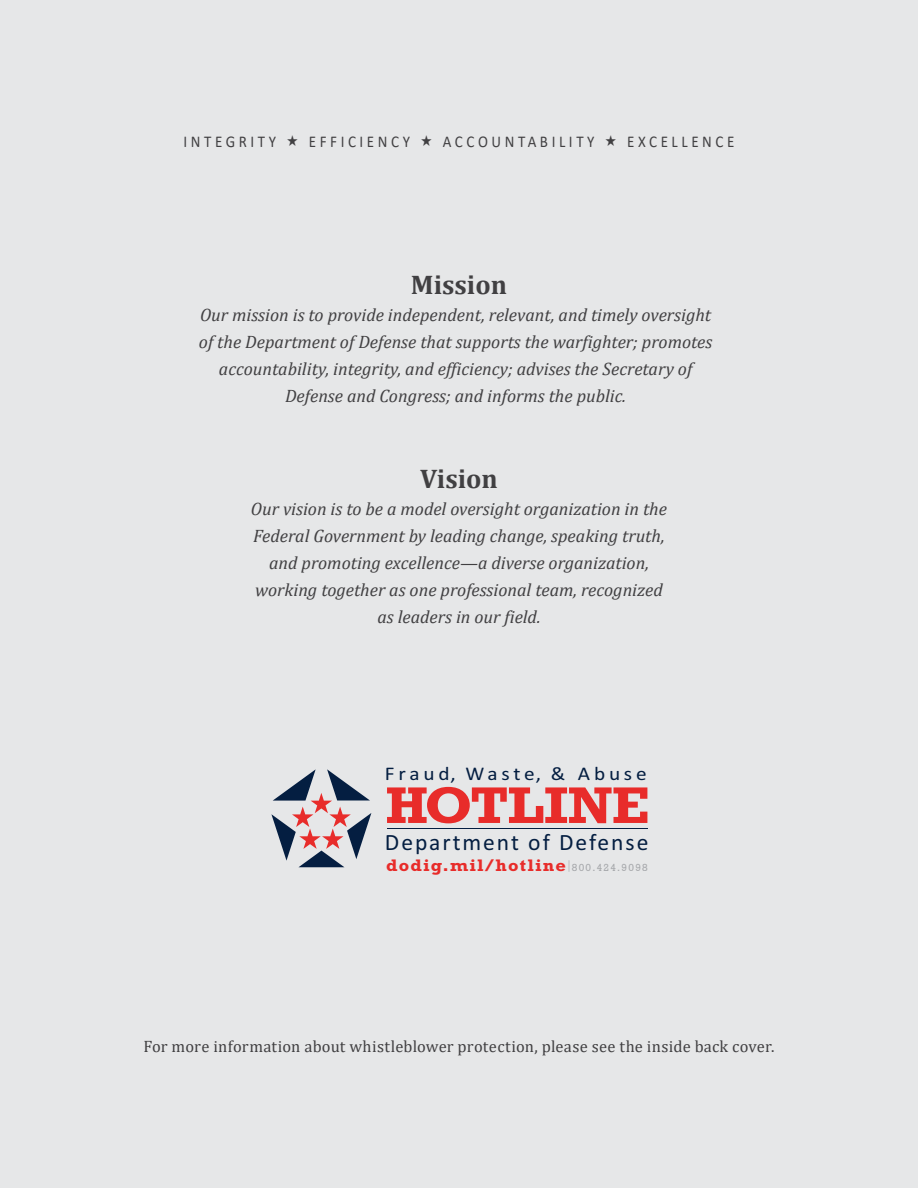
<style>
.page{position:relative;width:918px;height:1188px;background:#e6e7e8}
.page>*{position:absolute;margin:0;border:0;box-sizing:border-box;transform-origin:0 0}
.t1{font:700 52.35px "Rockwell";letter-spacing:-.015em;color:#e82c2a;scale:1.08 1}
.Inside_Cover_-_Headi{font:700 27px "Cambria";color:#414042}
.t2{font:23.55px "Calibri";letter-spacing:.08em;color:#041e41}
.t3{font:19.35px "Calibri";letter-spacing:.18em;color:#041e41;scale:1.1 1}
.Inside_Cover_-_Body{font:italic 18px/27px "Cambria";color:#414042;text-align:center}
.t4{font:700 16.95px "Rockwell";letter-spacing:.065em;color:#e82c2a;scale:1.08 1}
.Inside_Cover_-_Body-2{font:16.5px "Cambria";letter-spacing:.01em;color:#414042}
.Inside_Cover_-_Core{font:16.5px "Calibri";letter-spacing:.24em;color:#414042;scale:.91 1}
.s1{font-weight:400;font-size:12.6px;color:#a7a9ac}
.s2{font-weight:400;font-size:10.5px;color:#a7a9ac}
</style>
<div class="page">
<hr style="left:387px;top:829px;width:261px;height:1px;background:#041e41">
<svg style="left:271px;top:769px;width:100px;height:98px"></svg>
<p class="Inside_Cover_-_Core" style="left:183px;top:130px;width:103px">INTEGRITY</p>
<p class="Inside_Cover_-_Core" style="left:309px;top:130px;width:113px">EFFICIENCY</p>
<p class="Inside_Cover_-_Core" style="left:443px;top:130px;width:168px">ACCOUNTABILITY</p>
<p class="Inside_Cover_-_Core" style="left:627px;top:130px;width:119px">EXCELLENCE</p>
<p class="Inside_Cover_-_Headi" style="left:411px;top:265px;width:98px">Mission</p>
<p class="Inside_Cover_-_Body" style="left:199px;top:300px;width:515px">Our mission is to provide independent, relevant, and timely oversight of the Department of Defense that supports the warfighter; promotes accountability, integrity, and efficiency; advises the Secretary of Defense and Congress; and informs the public.</p>
<p class="Inside_Cover_-_Headi" style="left:420px;top:460px;width:79px">Vision</p>
<p class="Inside_Cover_-_Body" style="left:251px;top:495px;width:418px">Our vision is to be a model oversight organization in the Federal Government by leading change, speaking truth, and promoting excellence—a diverse organization, working together as one professional team, recognized as leaders in our field.</p>
<p class="t3" style="left:385px;top:760px;width:240px">Fraud, Waste, &amp; Abuse</p>
<p class="t1" style="left:385px;top:774px;width:246px">HOTLINE</p>
<p class="t2" style="left:385px;top:826px;width:265px">Department of Defense</p>
<p class="t4" style="left:386px;top:855px;width:244px">dodig.mil/hotline<span class="s1">|</span><span class="s2">800.424.9098</span></p>
<p class="Inside_Cover_-_Body-2" style="left:143px;top:1037px;width:633px">For more information about whistleblower protection, please see the inside back cover.</p>
</div>
